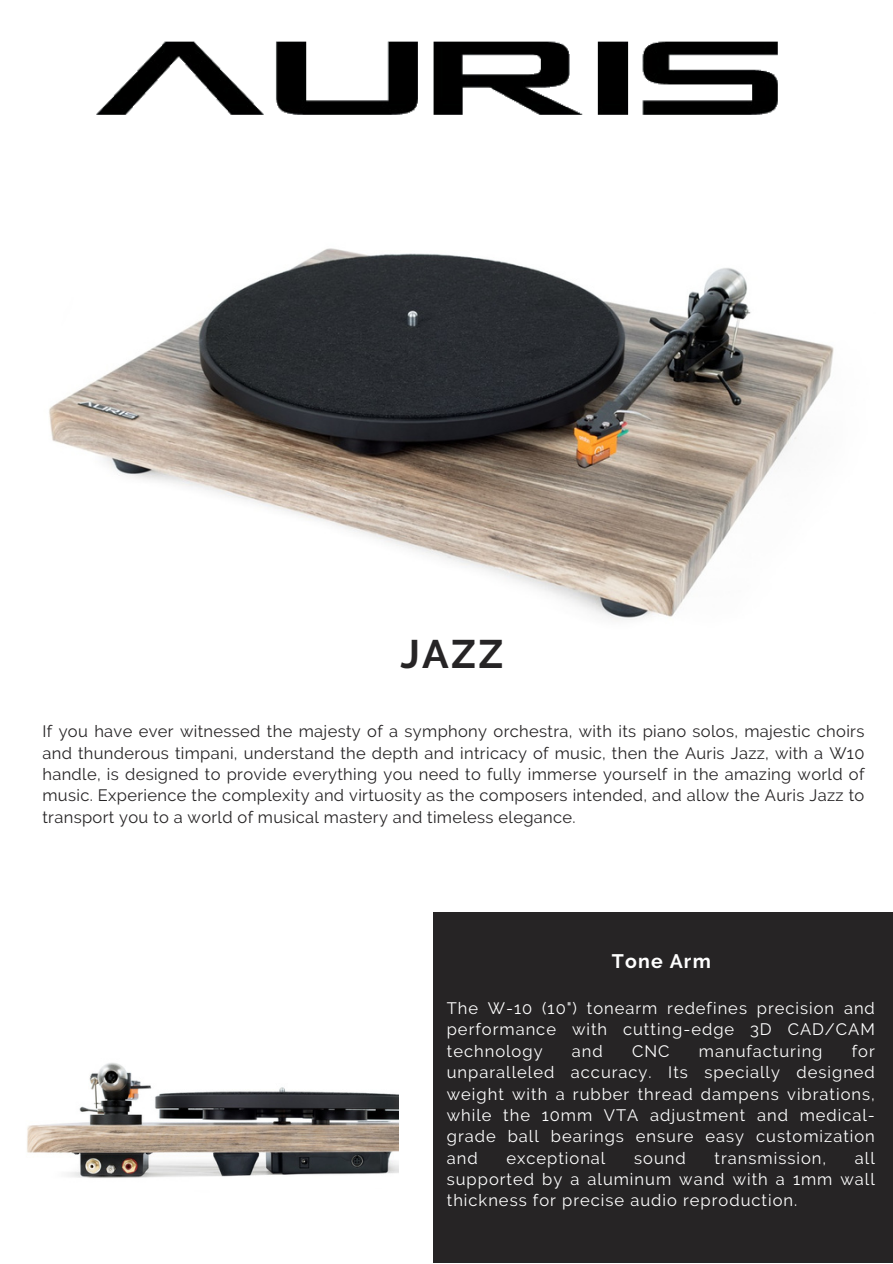
<style>
.page{position:relative;width:893px;height:1264px;background:#fff}
.page>*{position:absolute;margin:0;border:0;box-sizing:border-box;transform-origin:0 0}
.t1{font:700 39.6px "Raleway";color:#262425}
.t2{font:700 19.5px "Raleway";letter-spacing:.06em;color:#fff}
.t3{font:16.5px/21.3px "Raleway";letter-spacing:.02em;color:#262425;text-align:justify}
.t4{font:16.5px/21.3px "Raleway";letter-spacing:.06em;color:#fff;text-align:justify}
</style>
<div class="page">
<div style="left:433px;top:912px;width:459px;height:350px;background:#262425"></div>
<img style="left:27px;top:1062px;width:371px;height:116px">
<img style="left:49px;top:248px;width:785px;height:373px">
<img style="left:96px;top:41px;width:682px;height:74px">
<p class="t1" style="left:400px;top:630px;width:105px">JAZZ</p>
<p class="t3" style="left:42px;top:720px;width:823px">If you have ever witnessed the majesty of a symphony orchestra, with its piano solos, majestic choirs and thunderous timpani, understand the depth and intricacy of music, then the Auris Jazz, with a W10 handle, is designed to provide everything you need to fully immerse yourself in the amazing world of music. Experience the complexity and virtuosity as the composers intended, and allow the Auris Jazz to transport you to a world of musical mastery and timeless elegance.</p>
<p class="t2" style="left:611px;top:949px;width:100px">Tone Arm</p>
<p class="t4" style="left:447px;top:997px;width:429px">The W-10 (10") tonearm redefines precision and performance with cutting-edge 3D CAD/CAM technology</p>
<p class="t4" style="left:447px;top:1040px;width:429px;text-indent:405px">for unparalleled accuracy. Its specially designed weight with a rubber thread dampens vibrations, while the 10mm VTA adjustment and medical&shy;grade ball bearings ensure easy customization and</p>
<p class="t4" style="left:572px;top:1040px;width:32px">and</p>
<p class="t4" style="left:632px;top:1040px;width:39px">CNC</p>
<p class="t4" style="left:698px;top:1040px;width:125px">manufacturing</p>
<p class="t4" style="left:447px;top:1147px;width:429px;text-indent:408px">all supported by a aluminum wand with a 1mm wall thickness for precise audio reproduction.</p>
<p class="t4" style="left:506px;top:1147px;width:100px">exceptional</p>
<p class="t4" style="left:634px;top:1147px;width:53px">sound</p>
<p class="t4" style="left:714px;top:1147px;width:113px">transmission,</p>
</div>
